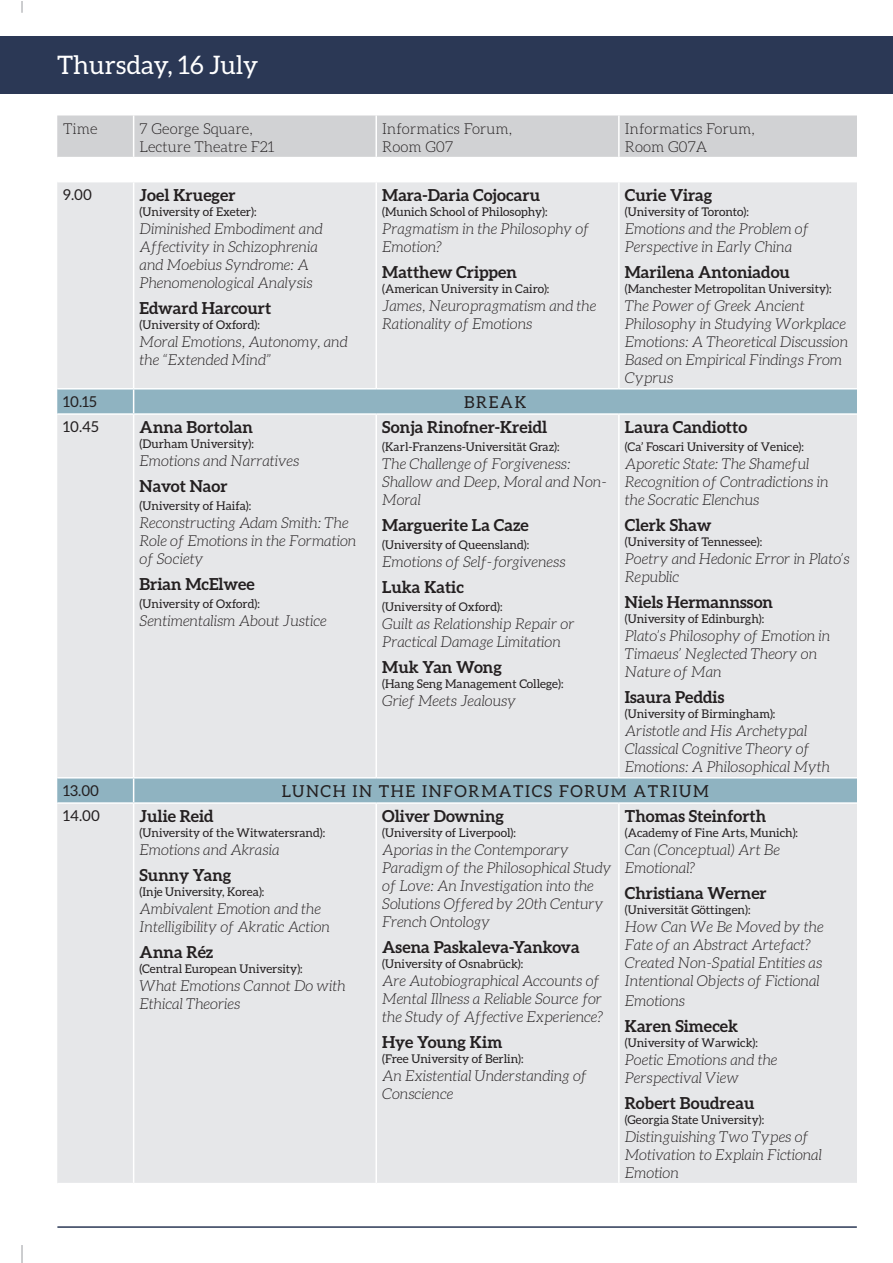
<style>
.page{position:relative;width:893px;height:1263px;background:#fff}
.page>*{position:absolute;margin:0;border:0;box-sizing:border-box;transform-origin:0 0}
.t1{font:25.5px "Aleo";color:#fff}
.t2{font:700 16.5px "Aleo";color:#231f20}
.t3{font:16.5px "Aleo";letter-spacing:.1em;color:#231f20}
.t4{font:italic 300 15px/18px "Aleo";color:#231f20}
.t5{font:300 15px/18px "Aleo";color:#231f20}
.t6{font:15px "Aleo";color:#231f20}
.t7{font:12px "Aleo";color:#231f20}
</style>
<div class="page">
<div style="left:0;top:36px;width:892px;height:58px;background:#2b3855"></div>
<hr style="left:57px;top:1226px;width:800px;height:2px;background:#2b3855">
<svg style="left:21px;top:1px;width:2px;height:12px"></svg>
<svg style="left:21px;top:1245px;width:2px;height:18px"></svg>
<div style="left:57px;top:182px;width:800px;height:1001px;background:#e6e7e9"></div>
<svg style="left:57px;top:389px;width:800px;height:413px;background:#dce1e4"></svg>
<div style="left:57px;top:116px;width:800px;height:41px;background:#d1d2d4"></div>
<hr style="left:133px;top:182px;width:1px;height:206px;background:#fff">
<hr style="left:375px;top:182px;width:2px;height:206px;background:#fff">
<hr style="left:618px;top:182px;width:2px;height:206px;background:#fff">
<hr style="left:57px;top:388px;width:77px;height:1px;background:#fff">
<hr style="left:134px;top:388px;width:242px;height:1px;background:#fff">
<svg style="left:133px;top:389px;width:1px;height:24px"></svg>
<hr style="left:376px;top:388px;width:243px;height:1px;background:#fff">
<hr style="left:619px;top:388px;width:238px;height:1px;background:#fff">
<hr style="left:57px;top:413px;width:77px;height:2px;background:#fff">
<hr style="left:134px;top:413px;width:242px;height:2px;background:#fff">
<hr style="left:133px;top:415px;width:1px;height:362px;background:#fff">
<hr style="left:376px;top:413px;width:243px;height:2px;background:#fff">
<hr style="left:375px;top:415px;width:2px;height:362px;background:#fff">
<hr style="left:619px;top:413px;width:238px;height:2px;background:#fff">
<hr style="left:618px;top:415px;width:2px;height:362px;background:#fff">
<hr style="left:57px;top:777px;width:77px;height:1px;background:#fff">
<hr style="left:134px;top:777px;width:242px;height:1px;background:#fff">
<svg style="left:133px;top:778px;width:1px;height:24px"></svg>
<hr style="left:376px;top:777px;width:243px;height:1px;background:#fff">
<hr style="left:619px;top:777px;width:238px;height:1px;background:#fff">
<hr style="left:57px;top:802px;width:77px;height:2px;background:#fff">
<hr style="left:134px;top:802px;width:242px;height:2px;background:#fff">
<hr style="left:133px;top:804px;width:1px;height:379px;background:#fff">
<hr style="left:376px;top:802px;width:243px;height:2px;background:#fff">
<hr style="left:375px;top:804px;width:2px;height:379px;background:#fff">
<hr style="left:619px;top:802px;width:238px;height:2px;background:#fff">
<hr style="left:618px;top:804px;width:2px;height:379px;background:#fff">
<h1 class="t1" style="left:57px;top:50px;width:203px">Thursday, 16 July</h1>
<p class="t5" style="left:63px;top:119px;width:36px">Time</p>
<p class="t5" style="left:140px;top:119px;width:137px">7 George Square,<br>Lecture Theatre F21</p>
<p class="t5" style="left:382px;top:119px;width:132px">Informatics Forum,<br>Room G07</p>
<p class="t5" style="left:625px;top:119px;width:132px">Informatics Forum,<br>Room G07A</p>
<p class="t6" style="left:63px;top:186px;width:30px">9.00</p>
<p class="t2" style="left:140px;top:185px;width:97px">Joel Krueger</p>
<p class="t7" style="left:140px;top:205px;width:118px">(University of Exeter):</p>
<p class="t4" style="left:140px;top:220px;width:185px">Diminished Embodiment and<br>Affectivity in Schizophrenia and Moebius Syndrome: A<br>Phenomenological Analysis</p>
<p class="t2" style="left:140px;top:298px;width:133px">Edward Harcourt</p>
<p class="t7" style="left:140px;top:318px;width:122px">(University of Oxford):</p>
<p class="t4" style="left:140px;top:332px;width:210px">Moral Emotions, Autonomy, and the “Extended Mind”</p>
<p class="t2" style="left:382px;top:185px;width:159px">Mara-Daria Cojocaru</p>
<p class="t7" style="left:382px;top:205px;width:167px">(Munich School of Philosophy):</p>
<p class="t4" style="left:382px;top:220px;width:209px">Pragmatism in the Philosophy of<br>Emotion?</p>
<p class="t2" style="left:382px;top:262px;width:136px">Matthew Crippen</p>
<p class="t7" style="left:382px;top:282px;width:169px">(American University in Cairo):</p>
<p class="t4" style="left:382px;top:296px;width:216px">James, Neuropragmatism and the<br>Rationality of Emotions</p>
<p class="t2" style="left:625px;top:185px;width:89px">Curie Virag</p>
<p class="t7" style="left:625px;top:205px;width:126px">(University of Toronto):</p>
<p class="t4" style="left:625px;top:220px;width:185px">Emotions and the Problem of<br>Perspective in Early China</p>
<p class="t2" style="left:625px;top:262px;width:167px">Marilena Antoniadou</p>
<p class="t7" style="left:625px;top:282px;width:208px">(Manchester Metropolitan University):</p>
<p class="t4" style="left:625px;top:296px;width:225px">The Power of Greek Ancient<br>Philosophy in Studying Workplace<br>Emotions: A Theoretical Discussion<br>Based on Empirical Findings From<br>Cyprus</p>
<p class="t6" style="left:63px;top:393px;width:35px">10.15</p>
<p class="t3" style="left:464px;top:393px;width:64px">BREAK</p>
<p class="t6" style="left:63px;top:418px;width:37px">10.45</p>
<p class="t2" style="left:140px;top:418px;width:115px">Anna Bortolan</p>
<p class="t7" style="left:140px;top:437px;width:116px">(Durham University):</p>
<p class="t4" style="left:140px;top:452px;width:161px">Emotions and Narratives</p>
<p class="t2" style="left:140px;top:477px;width:89px">Navot Naor</p>
<p class="t7" style="left:140px;top:499px;width:113px">(University of Haifa):</p>
<p class="t4" style="left:140px;top:514px;width:218px">Reconstructing Adam Smith: The<br>Role of Emotions in the Formation of Society</p>
<p class="t2" style="left:140px;top:574px;width:117px">Brian McElwee</p>
<p class="t7" style="left:140px;top:597px;width:122px">(University of Oxford):</p>
<p class="t4" style="left:140px;top:612px;width:189px">Sentimentalism About Justice</p>
<p class="t2" style="left:382px;top:418px;width:167px">Sonja Rinofner-Kreidl</p>
<p class="t7" style="left:382px;top:440px;width:179px">(Karl-Franzens-Universität Graz):</p>
<p class="t4" style="left:382px;top:455px;width:226px">The Challenge of Forgiveness:<br>Shallow and Deep, Moral and Non-<br>Moral</p>
<p class="t2" style="left:382px;top:516px;width:148px">Marguerite La Caze</p>
<p class="t7" style="left:382px;top:538px;width:148px">(University of Queensland):</p>
<p class="t4" style="left:382px;top:553px;width:185px">Emotions of Self-forgiveness</p>
<p class="t2" style="left:382px;top:577px;width:83px">Luka Katic</p>
<p class="t7" style="left:382px;top:600px;width:122px">(University of Oxford):</p>
<p class="t4" style="left:382px;top:615px;width:194px">Guilt as Relationship Repair or<br>Practical Damage Limitation</p>
<p class="t2" style="left:382px;top:657px;width:121px">Muk Yan Wong</p>
<p class="t7" style="left:382px;top:677px;width:183px">(Hang Seng Management College):</p>
<p class="t4" style="left:382px;top:691px;width:135px">Grief Meets Jealousy</p>
<p class="t2" style="left:625px;top:418px;width:124px">Laura Candiotto</p>
<p class="t7" style="left:625px;top:440px;width:181px">(Ca’ Foscari University of Venice):</p>
<p class="t4" style="left:625px;top:455px;width:205px">Aporetic State: The Shameful<br>Recognition of Contradictions in the Socratic Elenchus</p>
<p class="t2" style="left:625px;top:516px;width:88px">Clerk Shaw</p>
<p class="t7" style="left:625px;top:535px;width:139px">(University of Tennessee):</p>
<p class="t4" style="left:625px;top:550px;width:226px">Poetry and Hedonic Error in Plato’s<br>Republic</p>
<p class="t2" style="left:625px;top:592px;width:150px">Niels Hermannsson</p>
<p class="t7" style="left:625px;top:612px;width:141px">(University of Edinburgh):</p>
<p class="t4" style="left:625px;top:627px;width:207px">Plato’s Philosophy of Emotion in<br>Timaeus’ Neglected Theory on<br>Nature of Man</p>
<p class="t2" style="left:625px;top:687px;width:101px">Isaura Peddis</p>
<p class="t7" style="left:625px;top:707px;width:152px">(University of Birmingham):</p>
<p class="t4" style="left:625px;top:721px;width:207px">Aristotle and His Archetypal<br>Classical Cognitive Theory of<br>Emotions: A Philosophical Myth</p>
<p class="t6" style="left:63px;top:782px;width:37px">13.00</p>
<p class="t3" style="left:282px;top:782px;width:429px">LUNCH IN THE INFORMATICS FORUM ATRIUM</p>
<p class="t6" style="left:63px;top:807px;width:38px">14.00</p>
<p class="t2" style="left:140px;top:807px;width:76px">Julie Reid</p>
<p class="t7" style="left:140px;top:826px;width:187px">(University of the Witwatersrand):</p>
<p class="t4" style="left:140px;top:841px;width:141px">Emotions and Akrasia</p>
<p class="t2" style="left:140px;top:866px;width:93px">Sunny Yang</p>
<p class="t7" style="left:140px;top:885px;width:126px">(Inje University, Korea):</p>
<p class="t4" style="left:140px;top:900px;width:192px">Ambivalent Emotion and the<br>Intelligibility of Akratic Action</p>
<p class="t2" style="left:140px;top:942px;width:75px">Anna Réz</p>
<p class="t7" style="left:140px;top:962px;width:165px">(Central European University):</p>
<p class="t4" style="left:140px;top:977px;width:208px">What Emotions Cannot Do with<br>Ethical Theories</p>
<p class="t2" style="left:382px;top:807px;width:123px">Oliver Downing</p>
<p class="t7" style="left:382px;top:826px;width:135px">(University of Liverpool):</p>
<p class="t4" style="left:382px;top:841px;width:231px">Aporias in the Contemporary<br>Paradigm of the Philosophical Study of Love: An Investigation into the<br>Solutions Offered by 20th Century<br>French Ontology</p>
<p class="t2" style="left:382px;top:938px;width:199px">Asena Paskaleva-Yankova</p>
<p class="t7" style="left:382px;top:957px;width:143px">(University of Osnabrück):</p>
<p class="t4" style="left:382px;top:972px;width:223px">Are Autobiographical Accounts of<br>Mental Illness a Reliable Source for the Study of Affective Experience?</p>
<p class="t2" style="left:382px;top:1032px;width:122px">Hye Young Kim</p>
<p class="t7" style="left:382px;top:1052px;width:143px">(Free University of Berlin):</p>
<p class="t4" style="left:382px;top:1067px;width:206px">An Existential Understanding of<br>Conscience</p>
<p class="t2" style="left:625px;top:807px;width:143px">Thomas Steinforth</p>
<p class="t7" style="left:625px;top:826px;width:175px">(Academy of Fine Arts, Munich):</p>
<p class="t4" style="left:625px;top:841px;width:157px">Can (Conceptual) Art Be<br>Emotional?</p>
<p class="t2" style="left:625px;top:884px;width:143px">Christiana Werner</p>
<p class="t7" style="left:625px;top:903px;width:127px">(Universität Göttingen):</p>
<p class="t4" style="left:625px;top:918px;width:200px">How Can We Be Moved by the<br>Fate of an Abstract Artefact?<br>Created Non-Spatial Entities as<br>Intentional Objects of Fictional</p>
<p class="t4" style="left:625px;top:992px;width:62px">Emotions</p>
<p class="t2" style="left:625px;top:1016px;width:115px">Karen Simecek</p>
<p class="t7" style="left:625px;top:1036px;width:135px">(University of Warwick):</p>
<p class="t4" style="left:625px;top:1050px;width:154px">Poetic Emotions and the<br>Perspectival View</p>
<p class="t2" style="left:625px;top:1093px;width:131px">Robert Boudreau</p>
<p class="t7" style="left:625px;top:1112px;width:141px">(Georgia State University):</p>
<p class="t4" style="left:625px;top:1127px;width:199px">Distinguishing Two Types of<br>Motivation to Explain Fictional<br>Emotion</p>
</div>
